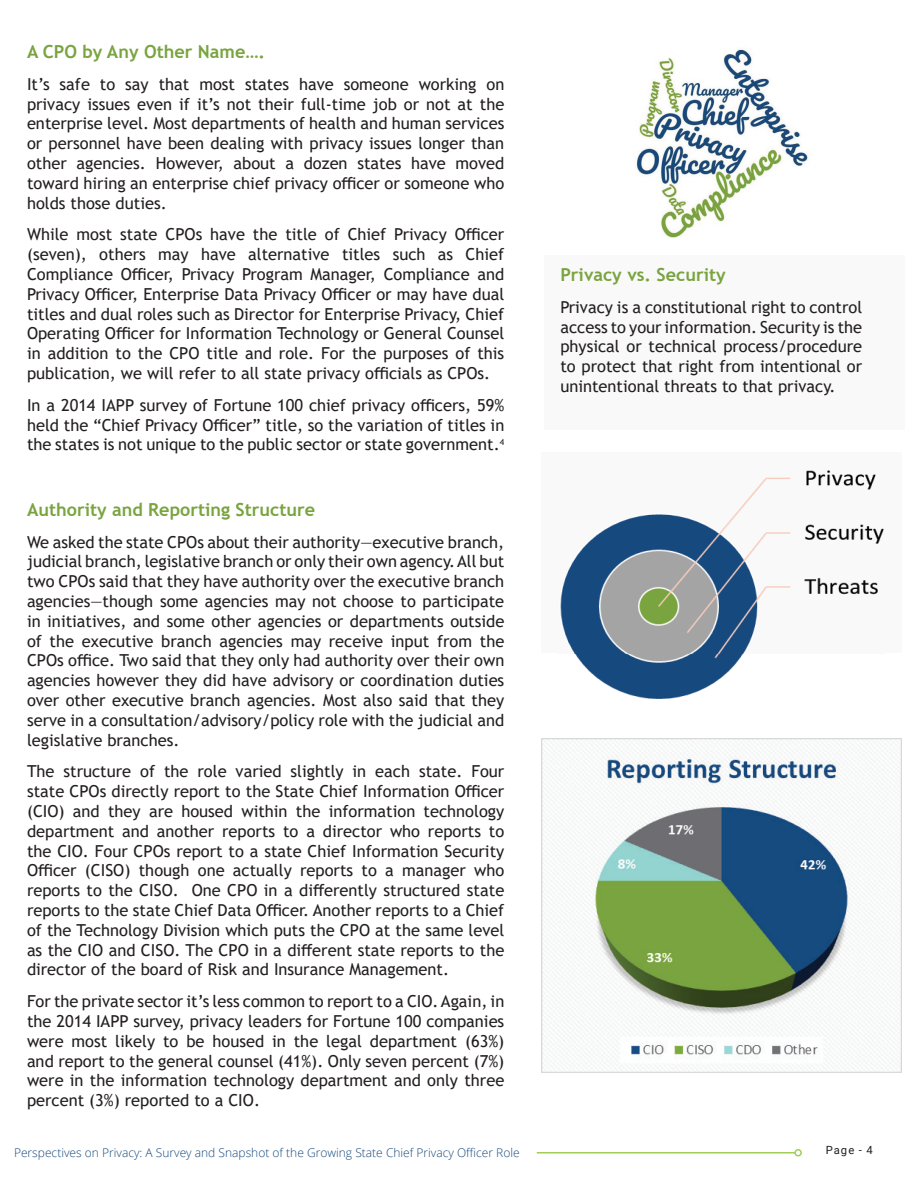
<style>
.page{position:relative;width:918px;height:1188px;background:#fff}
.page>*{position:absolute;margin:0;border:0;box-sizing:border-box;transform-origin:0 0}
.t1{font:700 18px "Trebuchet MS";color:#79a43f}
.t2{font:16.5px/19.8px "Trebuchet MS";color:#231f20;text-align:justify}
.t3{font:300 12px "Open Sans";color:#16497d}
.t4{font:11.25px "Roboto";color:#231f20}
</style>
<div class="page">
<hr style="left:537px;top:1152px;width:258px;height:2px;background:#a0ce57">
<div style="left:794px;top:1149px;width:8px;height:8px;border:2px solid #a0ce57;border-radius:50%"></div>
<div style="left:544px;top:255px;width:360px;height:175px;background:#f9f9f9"></div>
<div style="left:542px;top:452px;width:360px;height:201px;background:#f9f9f9"></div>
<img style="left:560px;top:470px;width:324px;height:229px">
<img style="left:542px;top:738px;width:360px;height:335px">
<img style="left:636px;top:49px;width:172px;height:189px">
<p class="t1" style="left:27px;top:40px;width:240px">A CPO by Any Other Name….</p>
<p class="t2" style="left:27px;top:74px;width:479px">It’s safe to say that most states have someone working on privacy issues even if it’s not their full-time job or not at the enterprise level. Most departments of health and human services or personnel have been dealing with privacy issues longer than other agencies. However, about a dozen states have moved toward hiring an enterprise chief privacy officer or someone who holds those duties.</p>
<p class="t2" style="left:27px;top:224px;width:479px">While most state CPOs have the title of Chief Privacy Officer (seven), others may have alternative titles such as Chief Compliance Officer, Privacy Program Manager, Compliance and Privacy Officer, Enterprise Data Privacy Officer or may have dual titles and dual roles such as Director for Enterprise Privacy, Chief Operating Officer for Information Technology or General Counsel in addition to the CPO title and role. For the purposes of this publication, we will refer to all state privacy officials as CPOs.</p>
<p class="t2" style="left:27px;top:395px;width:479px">In a 2014 IAPP survey of Fortune 100 chief privacy officers, 59% held the “Chief Privacy Officer” title, so the variation of titles in the states is not unique to the public sector or state government.<sup>4</sup></p>
<p class="t1" style="left:27px;top:498px;width:290px">Auth ority and Reporting Structure</p>
<p class="t2" style="left:27px;top:532px;width:479px">We asked the state CPOs about their authority—executive branch, judicial branch, legislative branch or only their own agency. All but two CPOs said that they have authority over the executive branch agencies—though some agencies may not choose to participate in initiatives, and some other agencies or departments outside of the executive branch agencies may receive input from the CPOs office. Two said that they only had authority over their own agencies however they did have advisory or coordination duties over other executive branch agencies. Most also said that they serve in a consultation/advisory/policy role with the judicial and legislative branches.</p>
<p class="t2" style="left:27px;top:761px;width:479px">The structure of the role varied slightly in each state. Four state CPOs directly report to the State Chief Information Officer (CIO) and they are housed within the information technology department and another reports to a director who reports to the CIO. Four CPOs report to a state Chief Information Security Officer (CISO) though one actually reports to a manager who reports to the CISO. One CPO in a differently structured state reports to the state Chief Data Officer. Another reports to a Chief of the Technology Division which puts the CPO at the same level as the CIO and CISO. The CPO in a different state reports to the director of the board of Risk and Insurance Management.</p>
<p class="t2" style="left:27px;top:991px;width:479px">For the private sector it’s less common to report to a CIO. Again, in the 2014 IAPP survey, privacy leaders for Fortune 100 companies were most likely to be housed in the legal department (63%) and report to the general counsel (41%). Only seven percent (7%) were in the information technology department and only three percent (3%) reported to a CIO.</p>
<p class="t1" style="left:560px;top:263px;width:167px">Privacy vs. Security</p>
<p class="t2" style="left:560px;top:297px;width:303px">Privacy is a constitutional right to control access to your information. Security is the physical or technical process/procedure to protect that right from intentional or unintentional threats to that privacy.</p>
<p class="t3" style="left:14px;top:1144px;width:507px">Perspectives on Privacy: A Survey and Snapshot of the Growing State Chief Privacy Officer Role</p>
<p class="t4" style="left:826px;top:1142px;width:48px">Page - 4</p>
</div>
